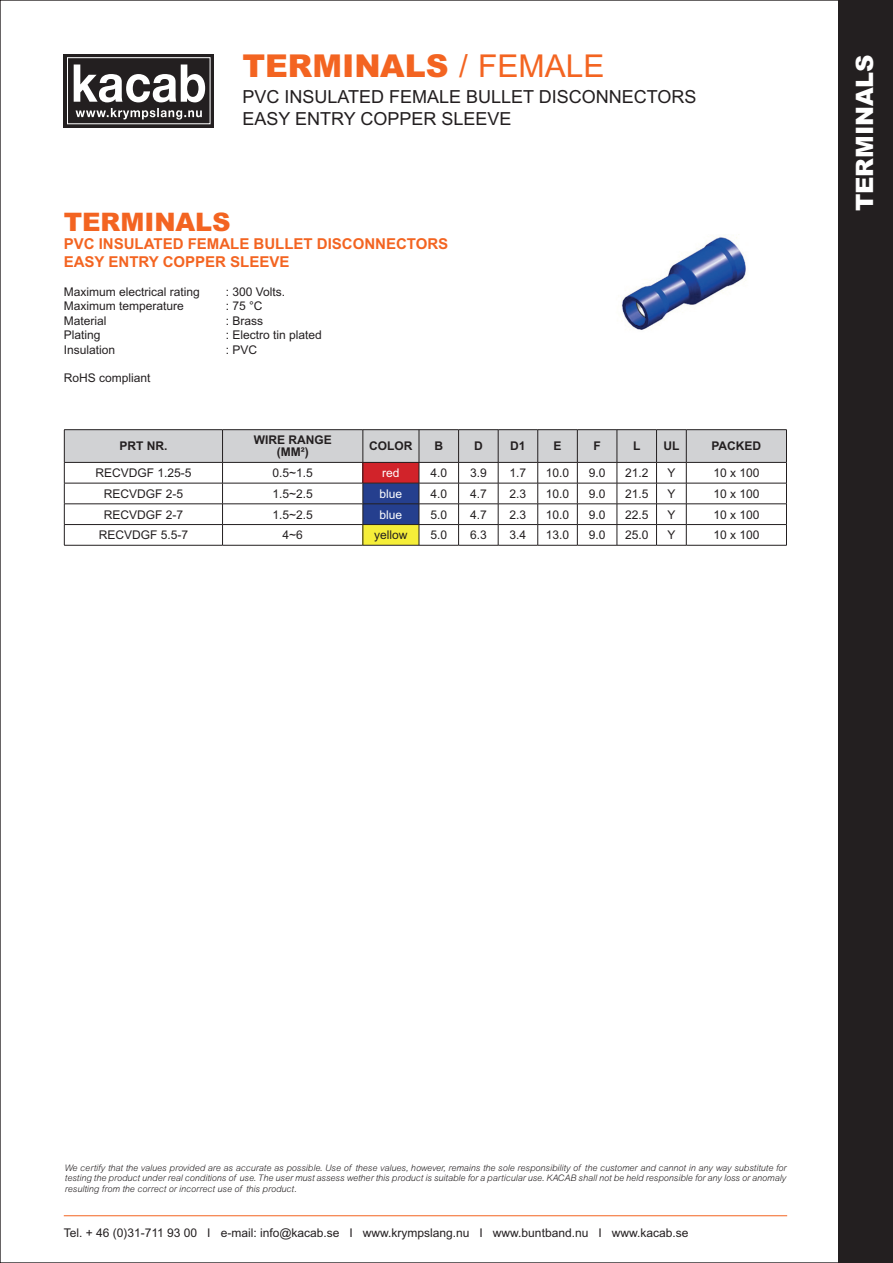
<style>
.page{position:relative;width:893px;height:1263px;background:#fff}
.page>*{position:absolute;margin:0;border:0;box-sizing:border-box;transform-origin:0 0}
.t1{font:900 31.5px "Arial MT Std";color:#f36421}
.t2{font:900 25.5px "Arial MT Std";color:#f36421}
.t3{font:900 24px "Arial MT Std";color:#fff}
.t4{font:18px/21.6px "Arial MT Std";color:#231f20}
.t5{font:700 15px/18px "Arial MT Std";color:#f36421}
.t6{font:12px "Arial MT Std";color:#231f20}
.t7{font:700 12px/12px "Arial MT Std";color:#231f20;text-align:center}
.t8{font:12px "Arial MT Std";color:#fff}
.t9{font:italic 300 9px/10.8px "Arial MT Std";color:#231f20;text-align:justify}
.s1{font-weight:400}
</style>
<div class="page">
<div style="left:839px;top:0;width:54px;height:1263px;background:#231f20"></div>
<hr style="left:64px;top:1215px;width:723px;height:1px;background:#f36421">
<div style="left:64px;top:54px;width:150px;height:73px;background:#231f20"></div>
<div style="left:67px;top:57px;width:143px;height:67px;border:1px solid #fff"></div>
<svg style="left:74px;top:64px;width:131px;height:38px"></svg>
<svg style="left:76px;top:108px;width:126px;height:12px"></svg>
<img style="left:621px;top:234px;width:125px;height:96px">
<hr style="left:64px;top:429px;width:159px;height:1px;background:#231f20">
<hr style="left:223px;top:429px;width:140px;height:1px;background:#231f20">
<hr style="left:363px;top:429px;width:56px;height:1px;background:#231f20">
<hr style="left:419px;top:429px;width:40px;height:1px;background:#231f20">
<hr style="left:459px;top:429px;width:39px;height:1px;background:#231f20">
<hr style="left:498px;top:429px;width:40px;height:1px;background:#231f20">
<hr style="left:538px;top:429px;width:39px;height:1px;background:#231f20">
<hr style="left:577px;top:429px;width:40px;height:1px;background:#231f20">
<hr style="left:617px;top:429px;width:39px;height:1px;background:#231f20">
<hr style="left:656px;top:429px;width:30px;height:1px;background:#231f20">
<hr style="left:686px;top:429px;width:101px;height:1px;background:#231f20">
<svg style="left:64px;top:430px;width:723px;height:115px"></svg>
<hr style="left:64px;top:545px;width:159px;height:1px;background:#231f20">
<hr style="left:223px;top:545px;width:140px;height:1px;background:#231f20">
<hr style="left:363px;top:545px;width:56px;height:1px;background:#231f20">
<hr style="left:419px;top:545px;width:40px;height:1px;background:#231f20">
<hr style="left:459px;top:545px;width:39px;height:1px;background:#231f20">
<hr style="left:498px;top:545px;width:40px;height:1px;background:#231f20">
<hr style="left:538px;top:545px;width:39px;height:1px;background:#231f20">
<hr style="left:577px;top:545px;width:40px;height:1px;background:#231f20">
<hr style="left:617px;top:545px;width:39px;height:1px;background:#231f20">
<hr style="left:656px;top:545px;width:30px;height:1px;background:#231f20">
<hr style="left:686px;top:545px;width:101px;height:1px;background:#231f20">
<h1 class="t1" style="left:242px;top:46px;width:363px">TERMINALS <span class="s1">/ FEMALE</span></h1>
<h3 class="t4" style="left:242px;top:86px;width:456px">PVC INSULATED FEMALE BULLET DISCONNECTORS<br>EASY ENTRY COPPER SLEEVE</h3>
<h2 class="t2" style="left:64px;top:206px;width:168px">TERMINALS</h2>
<p class="t5" style="left:64px;top:235px;width:386px">PVC INSULATED FEMALE BULLET DISCONNECTORS<br>EASY ENTRY COPPER SLEEVE</p>
<p class="t6" style="left:64px;top:285px;width:138px">Maximum electrical rating</p>
<p class="t6" style="left:226px;top:285px;width:61px">: 300 Volts.</p>
<p class="t6" style="left:64px;top:299px;width:122px">Maximum temperature</p>
<p class="t6" style="left:226px;top:299px;width:38px">: 75 °C</p>
<p class="t6" style="left:64px;top:314px;width:44px">Material</p>
<p class="t6" style="left:226px;top:314px;width:39px">: Brass</p>
<p class="t6" style="left:64px;top:328px;width:38px">Plating</p>
<p class="t6" style="left:226px;top:328px;width:98px">: Electro tin plated</p>
<p class="t6" style="left:64px;top:342px;width:53px">Insulation</p>
<p class="t6" style="left:226px;top:342px;width:33px">: PVC</p>
<p class="t6" style="left:64px;top:371px;width:88px">RoHS compliant</p>
<p class="t7" style="left:119px;top:440px;width:49px">PRT NR.</p>
<p class="t7" style="left:254px;top:434px;width:79px">WIRE RANGE (MM²)</p>
<p class="t7" style="left:369px;top:440px;width:45px">COLOR</p>
<p class="t7" style="left:434px;top:440px;width:10px">B</p>
<p class="t7" style="left:474px;top:440px;width:10px">D</p>
<p class="t7" style="left:510px;top:440px;width:17px">D1</p>
<p class="t7" style="left:554px;top:440px;width:10px">E</p>
<p class="t7" style="left:593px;top:440px;width:9px">F</p>
<p class="t7" style="left:633px;top:440px;width:9px">L</p>
<p class="t7" style="left:663px;top:440px;width:17px">UL</p>
<p class="t7" style="left:711px;top:440px;width:51px">PACKED</p>
<p class="t6" style="left:95px;top:466px;width:98px">RECVDGF 1.25-5</p>
<p class="t6" style="left:272px;top:466px;width:42px">0.5~1.5</p>
<p class="t8" style="left:382px;top:466px;width:19px">red</p>
<p class="t6" style="left:430px;top:466px;width:18px">4.0</p>
<p class="t6" style="left:470px;top:466px;width:18px">3.9</p>
<p class="t6" style="left:510px;top:466px;width:18px">1.7</p>
<p class="t6" style="left:546px;top:466px;width:25px">10.0</p>
<p class="t6" style="left:589px;top:466px;width:18px">9.0</p>
<p class="t6" style="left:625px;top:466px;width:25px">21.2</p>
<p class="t6" style="left:667px;top:466px;width:10px">Y</p>
<p class="t6" style="left:713px;top:466px;width:48px">10 x 100</p>
<p class="t6" style="left:104px;top:487px;width:81px">RECVDGF 2-5</p>
<p class="t6" style="left:273px;top:487px;width:42px">1.5~2.5</p>
<p class="t8" style="left:380px;top:487px;width:24px">blue</p>
<p class="t6" style="left:430px;top:487px;width:18px">4.0</p>
<p class="t6" style="left:470px;top:487px;width:18px">4.7</p>
<p class="t6" style="left:510px;top:487px;width:18px">2.3</p>
<p class="t6" style="left:546px;top:487px;width:25px">10.0</p>
<p class="t6" style="left:589px;top:487px;width:18px">9.0</p>
<p class="t6" style="left:625px;top:487px;width:25px">21.5</p>
<p class="t6" style="left:667px;top:487px;width:10px">Y</p>
<p class="t6" style="left:713px;top:487px;width:48px">10 x 100</p>
<p class="t6" style="left:104px;top:507px;width:81px">RECVDGF 2-7</p>
<p class="t6" style="left:273px;top:507px;width:42px">1.5~2.5</p>
<p class="t8" style="left:380px;top:507px;width:24px">blue</p>
<p class="t6" style="left:430px;top:507px;width:18px">5.0</p>
<p class="t6" style="left:470px;top:507px;width:18px">4.7</p>
<p class="t6" style="left:510px;top:507px;width:18px">2.3</p>
<p class="t6" style="left:546px;top:507px;width:25px">10.0</p>
<p class="t6" style="left:589px;top:507px;width:18px">9.0</p>
<p class="t6" style="left:625px;top:507px;width:25px">22.5</p>
<p class="t6" style="left:667px;top:507px;width:10px">Y</p>
<p class="t6" style="left:713px;top:507px;width:48px">10 x 100</p>
<p class="t6" style="left:99px;top:528px;width:91px">RECVDGF 5.5-7</p>
<p class="t6" style="left:283px;top:528px;width:22px">4~6</p>
<p class="t6" style="left:374px;top:528px;width:35px">yellow</p>
<p class="t6" style="left:430px;top:528px;width:18px">5.0</p>
<p class="t6" style="left:470px;top:528px;width:18px">6.3</p>
<p class="t6" style="left:510px;top:528px;width:18px">3.4</p>
<p class="t6" style="left:546px;top:528px;width:25px">13.0</p>
<p class="t6" style="left:589px;top:528px;width:18px">9.0</p>
<p class="t6" style="left:625px;top:528px;width:25px">25.0</p>
<p class="t6" style="left:667px;top:528px;width:10px">Y</p>
<p class="t6" style="left:713px;top:528px;width:48px">10 x 100</p>
<h3 class="t3" style="left:849px;top:211px;width:159px;rotate:-90deg">TERMINALS</h3>
<p class="t9" style="left:65px;top:1162px;width:723px">We certify that the values provided are as accurate as possible. Use of these values, however, remains the sole responsibility of the customer and cannot in any way substitute for testing the product under real conditions of use. The user must assess wether this product is suitable for a particular use. KACAB shall not be held responsible for any loss or anomaly resulting from the correct or incorrect use of this product.</p>
<p class="t6" style="left:64px;top:1226px;width:626px">Tel. + 46 (0)31-711 93 00 I e-mail: info@kacab.se I www.krympslang.nu I www.buntband.nu I www.kacab.se</p>
</div>
